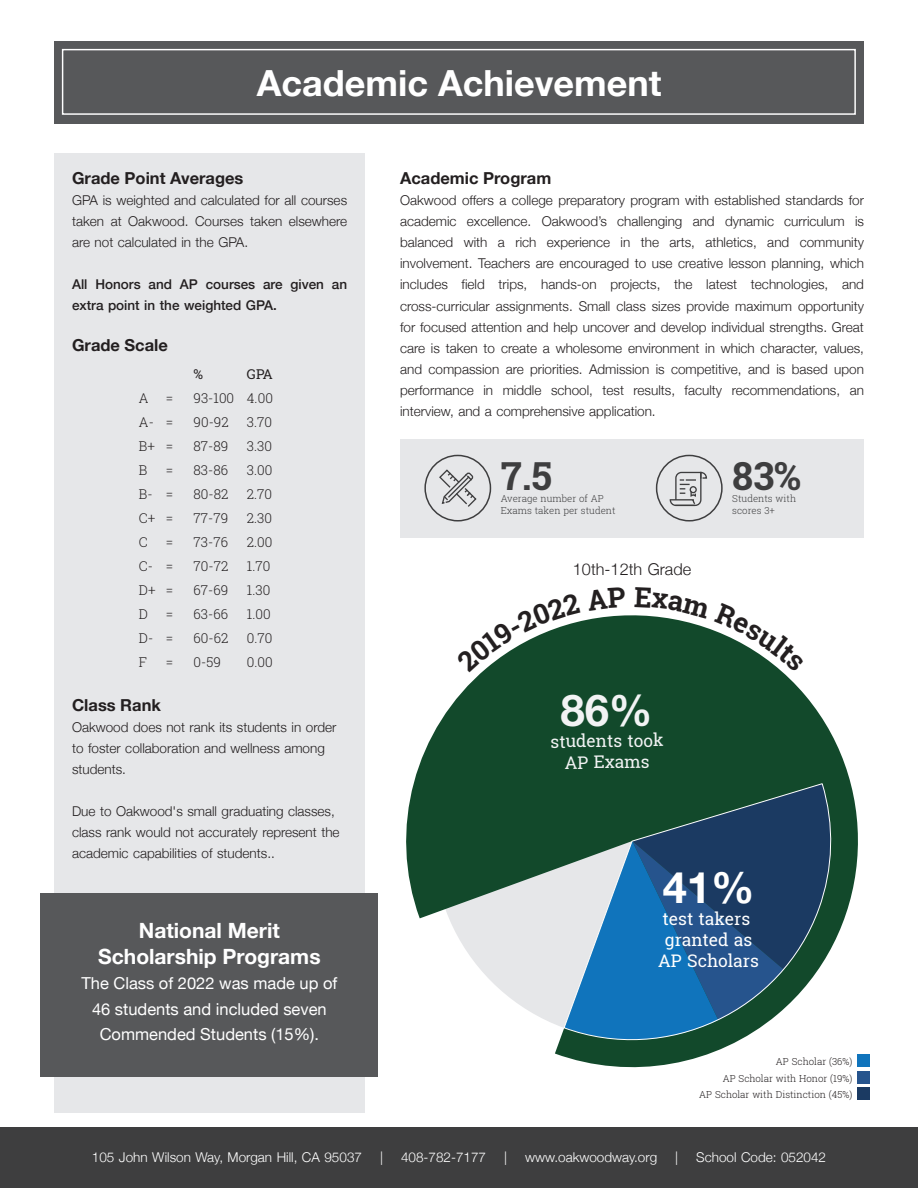
<style>
.page{position:relative;width:918px;height:1188px;background:#fff}
.page>*{position:absolute;margin:0;border:0;box-sizing:border-box;transform-origin:0 0}
.t1{font:700 43.35px "Helvetica Neue";color:#fff}
.t2{font:700 38.7px "Roboto Slab";color:#3e3e3f}
.t3{font:700 36px "Helvetica Neue";color:#fff}
.t4{font:700 21px/25.5px "Helvetica Neue";color:#fff;text-align:center}
.t5{font:17.4px/21.1px "Roboto Slab";color:#fff;text-align:center}
.t6{font:17.4px "Roboto Slab";color:#f2f3f4}
.t7{font:16.5px/25.5px "Helvetica Neue";color:#fff;text-align:center}
.t8{font:700 16.5px "Helvetica Neue";color:#231f20}
.t9{font:300 16.35px "Helvetica Neue";color:#231f20}
.t10{font:300 13.5px/21px "Helvetica Neue";color:#231f20;text-align:justify}
.t11{font:300 13.5px "Roboto Slab";color:#231f20}
.t12{font:300 13.5px "Helvetica Neue";color:#fff}
.t13{font:500 13.5px/21px "Helvetica Neue";color:#231f20}
.t14{font:13.5px "Roboto Slab";color:#231f20}
.t15{font:300 9.6px/16.5px "Roboto Slab";color:#231f20;text-align:right}
.t16{font:300 9.6px/11.9px "Roboto Slab";color:#3e3e3f}
</style>
<div class="page">
<div style="left:54px;top:154px;width:311px;height:959px;background:#e6e7e9"></div>
<div style="left:54px;top:41px;width:810px;height:83px;background:#57585a"></div>
<div style="left:62px;top:49px;width:794px;height:66px;border:1px solid #fff"></div>
<svg style="left:406px;top:615px;width:464px;height:466px;fill:#12492b"></svg>
<svg style="left:563px;top:783px;width:272px;height:282px;background:#3d6d84"></svg>
<div style="left:858px;top:1088px;width:12px;height:12px;background:#1b3a62"></div>
<div style="left:858px;top:1071px;width:12px;height:12px;background:#26548d"></div>
<div style="left:858px;top:1055px;width:12px;height:12px;background:#1074bc"></div>
<div style="left:0;top:1128px;width:918px;height:60px;background:#3e3e3f"></div>
<div style="left:41px;top:893px;width:337px;height:183px;background:#57585a"></div>
<div style="left:400px;top:439px;width:464px;height:98px;background:#e6e7e9"></div>
<div style="left:424px;top:455px;width:67px;height:67px;border:2px solid #3e3e3f;border-radius:50%"></div>
<svg style="left:439px;top:469px;width:38px;height:38px"></svg>
<div style="left:656px;top:455px;width:67px;height:67px;border:2px solid #3e3e3f;border-radius:50%"></div>
<svg style="left:669px;top:471px;width:38px;height:36px"></svg>
<div style="left:690px;top:486px;width:7px;height:7px;border:1px solid #3e3e3f;border-radius:50%"></div>
<svg style="left:456px;top:615px;width:125px;height:57px"></svg>
<svg style="left:635px;top:615px;width:169px;height:57px"></svg>
<div style="left:561px;top:694px;width:88px;height:33px;background:#12492b"></div>
<h3 class="t3" style="left:257px;top:55px;width:406px">Academic Achievement</h3>
<p class="t8" style="left:72px;top:166px;width:173px">Grade Point Averages</p>
<p class="t10" style="left:72px;top:189px;width:277px">GPA is weighted and calculated for all courses taken at Oakwood. Courses taken elsewhere are not calculated in the GPA.</p>
<p class="t13" style="left:72px;top:273px;width:277px">All Honors and AP courses are given an extra point in the weighted GPA.</p>
<p class="t8" style="left:72px;top:332px;width:97px">Grade Scale</p>
<p class="t14" style="left:194px;top:365px;width:11px">%</p>
<p class="t14" style="left:247px;top:365px;width:27px">GPA</p>
<p class="t11" style="left:139px;top:389px;width:11px">A</p>
<p class="t11" style="left:166px;top:389px;width:9px">=</p>
<p class="t11" style="left:194px;top:389px;width:81px">93-100 4.00</p>
<p class="t11" style="left:139px;top:413px;width:36px">A- =</p>
<p class="t11" style="left:194px;top:413px;width:37px">90-92</p>
<p class="t11" style="left:247px;top:413px;width:27px">3.70</p>
<p class="t11" style="left:139px;top:437px;width:36px">B+ =</p>
<p class="t11" style="left:194px;top:437px;width:36px">87-89</p>
<p class="t11" style="left:247px;top:437px;width:27px">3.30</p>
<p class="t11" style="left:139px;top:461px;width:10px">B</p>
<p class="t11" style="left:166px;top:461px;width:9px">=</p>
<p class="t11" style="left:194px;top:461px;width:36px">83-86</p>
<p class="t11" style="left:247px;top:461px;width:27px">3.00</p>
<p class="t11" style="left:139px;top:485px;width:36px">B- =</p>
<p class="t11" style="left:194px;top:485px;width:37px">80-82</p>
<p class="t11" style="left:247px;top:485px;width:27px">2.70</p>
<p class="t11" style="left:139px;top:509px;width:36px">C+ =</p>
<p class="t11" style="left:194px;top:509px;width:36px">77-79</p>
<p class="t11" style="left:247px;top:509px;width:27px">2.30</p>
<p class="t11" style="left:139px;top:533px;width:10px">C</p>
<p class="t11" style="left:166px;top:533px;width:9px">=</p>
<p class="t11" style="left:194px;top:533px;width:36px">73-76</p>
<p class="t11" style="left:247px;top:533px;width:27px">2.00</p>
<p class="t11" style="left:139px;top:557px;width:36px">C- =</p>
<p class="t11" style="left:194px;top:557px;width:36px">70-72</p>
<p class="t11" style="left:247px;top:557px;width:25px">1.70</p>
<p class="t11" style="left:139px;top:581px;width:36px">D+ =</p>
<p class="t11" style="left:194px;top:581px;width:36px">67-69</p>
<p class="t11" style="left:247px;top:581px;width:25px">1.30</p>
<p class="t11" style="left:139px;top:605px;width:11px">D</p>
<p class="t11" style="left:166px;top:605px;width:9px">=</p>
<p class="t11" style="left:194px;top:605px;width:36px">63-66</p>
<p class="t11" style="left:247px;top:605px;width:25px">1.00</p>
<p class="t11" style="left:139px;top:629px;width:36px">D- =</p>
<p class="t11" style="left:194px;top:629px;width:37px">60-62</p>
<p class="t11" style="left:247px;top:629px;width:27px">0.70</p>
<p class="t11" style="left:139px;top:653px;width:10px">F</p>
<p class="t11" style="left:166px;top:653px;width:9px">=</p>
<p class="t11" style="left:194px;top:653px;width:29px">0-59</p>
<p class="t11" style="left:247px;top:653px;width:27px">0.00</p>
<p class="t8" style="left:72px;top:692px;width:90px">Class Rank</p>
<p class="t10" style="left:72px;top:716px;width:266px;text-align:left">Oakwood does not rank its students in order to foster collaboration and wellness among students.</p>
<p class="t10" style="left:72px;top:800px;width:269px;text-align:left">Due to Oakwood's small graduating classes, class rank would not accurately represent the academic capabilities of students..</p>
<h3 class="t4" style="left:98px;top:918px;width:224px">National Merit<br>Scholarship Programs</h3>
<p class="t7" style="left:81px;top:971px;width:258px">The Class of 2022 was made up of<br>46 students and included seven<br>Commended Students (15%).</p>
<p class="t8" style="left:400px;top:166px;width:153px">Academic Program</p>
<p class="t10" style="left:400px;top:189px;width:465px">Oakwood offers a college preparatory program with established standards for academic excellence. Oakwood’s challenging and dynamic curriculum is balanced with a rich experience in the arts, athletics, and community involvement. Teachers are encouraged to use creative lesson planning, which includes field trips, hands-on projects, the latest technologies, and cross-curricular assignments. Small class sizes provide maximum opportunity for focused attention and help uncover and develop individual strengths. Great care is taken to create a wholesome environment in which character, values, and compassion are priorities. Admission is competitive, and is based upon performance in middle school, test results, faculty recommendations, an interview, and a comprehensive application.</p>
<h2 class="t2" style="left:732px;top:449px;width:71px">83%</h2>
<p class="t16" style="left:732px;top:504px;width:44px">scores 3+</p>
<h2 class="t2" style="left:501px;top:449px;width:53px">7.5</h2>
<p class="t16" style="left:501px;top:492px;width:116px">Average number of AP<br>Exams taken per student</p>
<p class="t16" style="left:732px;top:492px;width:65px">Students with</p>
<p class="t9" style="left:573px;top:556px;width:120px">10th-12th Grade</p>
<p class="t6" style="left:550px;top:730px;width:115px;rotate:-1deg">students took</p>
<p class="t6" style="left:565px;top:751px;width:86px;rotate:-1deg">AP Exams</p>
<h1 class="t1" style="left:663px;top:854px;width:93px">41%</h1>
<p class="t5" style="left:658px;top:929px;width:102px">granted as<br>AP Scholars</p>
<p class="t5" style="left:663px;top:908px;width:89px">test takers</p>
<p class="t15" style="left:699px;top:1053px;width:155px">AP Scholar (36%)<br>AP Scholar with Honor (19%)<br>AP Scholar with Distinction (45%)</p>
<p class="t12" style="left:92px;top:1147px;width:272px">105 John Wilson Way, Morgan Hill, CA 95037</p>
<p class="t12" style="left:380px;top:1147px;width:4px">|</p>
<p class="t12" style="left:401px;top:1147px;width:87px">408-782-7177</p>
<p class="t12" style="left:504px;top:1147px;width:4px">|</p>
<p class="t12" style="left:525px;top:1147px;width:134px">www.oakwoodway.org</p>
<p class="t12" style="left:675px;top:1147px;width:4px">|</p>
<p class="t12" style="left:696px;top:1147px;width:131px">School Code: 052042</p>
</div>
